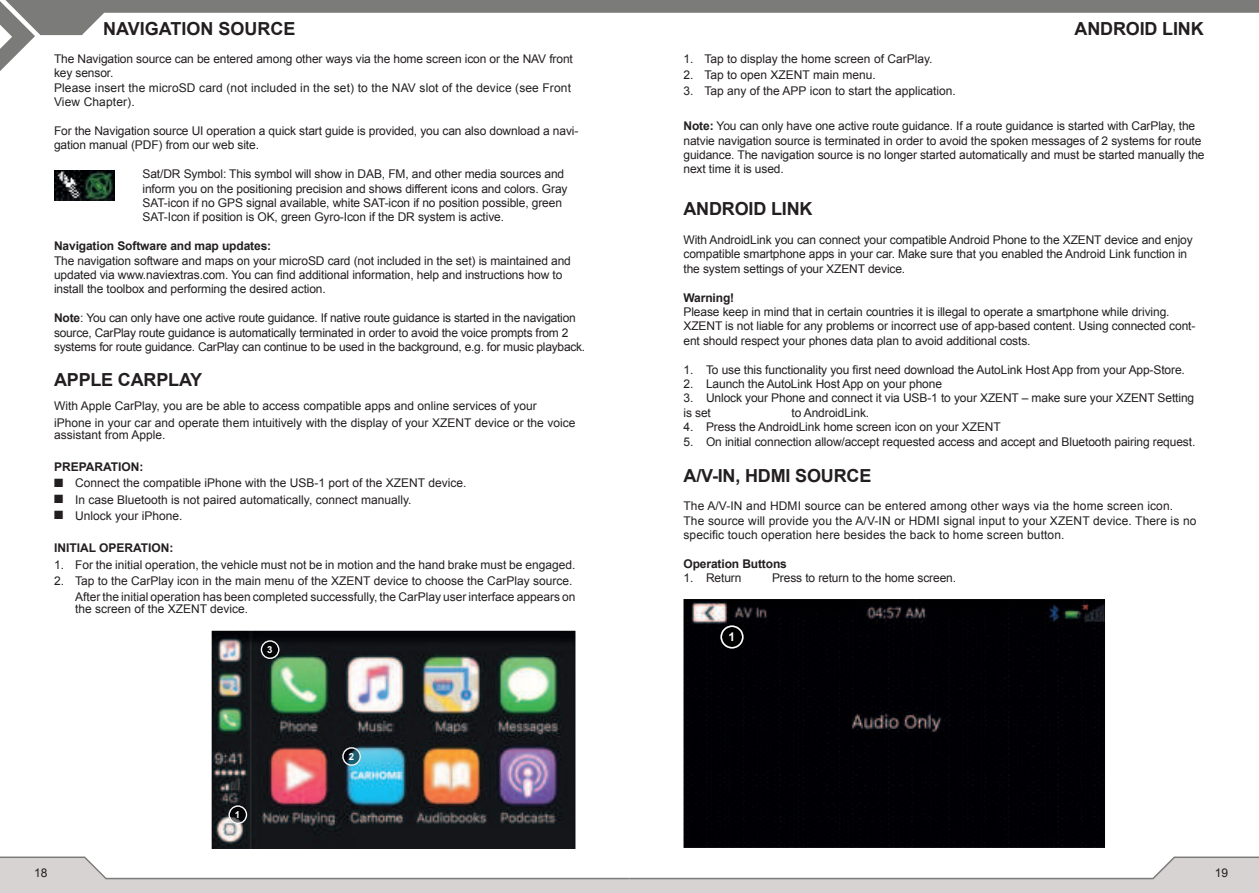
<style>
.page{position:relative;width:1259px;height:893px;background:#fff}
.page>*{position:absolute;margin:0;border:0;box-sizing:border-box;transform-origin:0 0}
.t1{font:700 18px "Arial";letter-spacing:-.01em;color:#231f20}
.t2{font:12px/14.4px "Arial";letter-spacing:-.01em;color:#231f20}
.t3{font:12px/14.4px "Arial";letter-spacing:.01em;color:#231f20}
.t4{font:700 12px "Arial";letter-spacing:-.01em;color:#231f20}
.t5{font:700 12px "Arial";color:#fff}
.t6{font:700 9.6px "Arial";color:#fff}
.s1{font-weight:700}
</style>
<div class="page">
<div style="left:0;top:880px;width:1259px;height:13px;background:#d6d3d2"></div>
<svg style="left:0;top:856px;width:1259px;height:24px"></svg>
<svg style="left:0;top:0;width:1259px;height:71px"></svg>
<div style="left:683px;top:599px;width:422px;height:249px;background:#000004"></div>
<img style="left:720px;top:625px;width:23px;height:23px">
<img style="left:721px;top:626px;width:21px;height:22px">
<div style="left:720px;top:625px;width:23px;height:23px;border:2px solid #fff;border-radius:50%"></div>
<img style="left:212px;top:631px;width:363px;height:218px">
<img style="left:229px;top:805px;width:18px;height:19px">
<img style="left:229px;top:806px;width:17px;height:17px">
<div style="left:229px;top:805px;width:18px;height:19px;border:1px solid #fff;border-radius:50%"></div>
<img style="left:342px;top:747px;width:19px;height:19px">
<img style="left:343px;top:748px;width:17px;height:17px">
<div style="left:342px;top:747px;width:19px;height:19px;border:1px solid #fff;border-radius:50%"></div>
<img style="left:261px;top:640px;width:18px;height:19px">
<img style="left:261px;top:641px;width:18px;height:17px">
<div style="left:261px;top:640px;width:18px;height:19px;border:1px solid #fff;border-radius:50%"></div>
<img style="left:54px;top:170px;width:60px;height:30px">
<h1 class="t1" style="left:103px;top:22px;width:194px">NAVIGATION SOURCE</h1>
<h1 class="t1" style="left:1074px;top:22px;width:131px">ANDROID LINK</h1>
<p class="t2" style="left:54px;top:52px;width:520px">The Navigation source can be entered among other ways via the home screen icon or the NAV front key sensor.<br>Please insert the microSD card (not included in the set) to the NAV slot of the device (see Front View Chapter).</p>
<p class="t2" style="left:54px;top:124px;width:526px">For the Navigation source UI operation a quick start guide is provided, you can also download a navi&shy;gation manual (PDF) from our web site.</p>
<p class="t2" style="left:142px;top:167px;width:426px">Sat/DR Symbol: This symbol will show in DAB, FM, and other media sources and inform you on the positioning precision and shows different icons and colors. Gray SAT-icon if no GPS signal available, white SAT-icon if no position possible, green SAT-Icon if position is OK, green Gyro-Icon if the DR system is active.</p>
<p class="t4" style="left:54px;top:241px;width:219px">Navigation Software and map updates:</p>
<p class="t2" style="left:54px;top:253px;width:518px">The navigation software and maps on your microSD card (not included in the set) is maintained and updated via www.naviextras.com. You can find additional information, help and instructions how to install the toolbox and performing the desired action.</p>
<p class="t2" style="left:54px;top:311px;width:533px"><span class="s1">Note</span>: You can only have one active route guidance. If native route guidance is started in the navigation source, CarPlay route guidance is automatically terminated in order to avoid the voice prompts from 2 systems for route guidance. CarPlay can continue to be used in the background, e.g. for music playback.</p>
<h1 class="t1" style="left:54px;top:373px;width:150px">APPLE CARPLAY</h1>
<p class="t2" style="left:54px;top:398px;width:523px;line-height:16.2px">With Apple CarPlay, you are be able to access compatible apps and online services of your iPhone in your car and operate them intuitively with the display of your XZENT device or the voice</p>
<p class="t2" style="left:54px;top:427px;width:113px">assistant from Apple.</p>
<p class="t4" style="left:54px;top:462px;width:91px">PREPARATION:</p>
<p class="t2" style="left:54px;top:476px;width:414px">■ Connect the compatible iPhone with the USB-1 port of the XZENT device.</p>
<p class="t2" style="left:54px;top:493px;width:359px">■ In case Bluetooth is not paired automatically, connect manually.</p>
<p class="t2" style="left:54px;top:509px;width:130px">■ Unlock your iPhone.</p>
<p class="t4" style="left:54px;top:543px;width:121px">INITIAL OPERATION:</p>
<p class="t2" style="left:54px;top:557px;width:523px">1. For the initial operation, the vehicle must not be in motion and the hand brake must be engaged.</p>
<p class="t2" style="left:54px;top:573px;width:523px;line-height:16.2px;text-align:right">2. Tap to the CarPlay icon in the main menu of the XZENT device to choose the CarPlay source.<br>After the initial operation has been completed successfully, the CarPlay user interface appears on</p>
<p class="t2" style="left:75px;top:602px;width:175px">the screen of the XZENT device.</p>
<p class="t6" style="left:267px;top:646px;width:7px">3</p>
<p class="t6" style="left:235px;top:811px;width:7px">1</p>
<p class="t6" style="left:349px;top:753px;width:7px">2</p>
<p class="t2" style="left:683px;top:51px;width:250px">1. Tap to display the home screen of CarPlay.</p>
<p class="t2" style="left:683px;top:68px;width:194px">2. Tap to open XZENT main menu.</p>
<p class="t2" style="left:683px;top:84px;width:274px">3. Tap any of the APP icon to start the application.</p>
<p class="t2" style="left:683px;top:119px;width:522px"><span class="s1">Note:</span> You can only have one active route guidance. If a route guidance is started with CarPlay, the natvie navigation source is terminated in order to avoid the spoken messages of 2 systems for route guidance. The navigation source is no longer started automatically and must be started manually the next time it is used.</p>
<h1 class="t1" style="left:683px;top:202px;width:131px">ANDROID LINK</h1>
<p class="t2" style="left:683px;top:233px;width:511px">With AndroidLink you can connect your compatible Android Phone to the XZENT device and enjoy compatible smartphone apps in your car. Make sure that you enabled the Android Link function in the system settings of your XZENT device.</p>
<p class="t4" style="left:683px;top:293px;width:52px">Warning!</p>
<p class="t2" style="left:683px;top:305px;width:513px">Please keep in mind that in certain countries it is illegal to operate a smartphone while driving.<br>XZENT is not liable for any problems or incorrect use of app-based content. Using connected cont&shy;ent should respect your phones data plan to avoid additional costs.</p>
<p class="t2" style="left:683px;top:362px;width:503px">1. To use this functionality you first need download the AutoLink Host App from your App-Store.</p>
<p class="t2" style="left:683px;top:377px;width:260px">2. Launch the AutoLink Host App on your phone</p>
<p class="t2" style="left:683px;top:391px;width:512px">3. Unlock your Phone and connect it via USB-1 to your XZENT – make sure your XZENT Setting is set</p>
<p class="t2" style="left:791px;top:405px;width:79px">to AndroidLink.</p>
<p class="t2" style="left:683px;top:420px;width:319px">4. Press the AndroidLink home screen icon on your XZENT</p>
<p class="t2" style="left:683px;top:434px;width:513px">5. On initial connection allow/accept requested access and accept and Bluetooth pairing request.</p>
<h1 class="t1" style="left:683px;top:468px;width:189px">A/V-IN, HDMI SOURCE</h1>
<p class="t3" style="left:683px;top:499px;width:514px">The A/V-IN and HDMI source can be entered among other ways via the home screen icon.<br>The source will provide you the A/V-IN or HDMI signal input to your XZENT device. There is no specific touch operation here besides the back to home screen button.</p>
<p class="t4" style="left:683px;top:559px;width:105px">Operation Buttons</p>
<p class="t2" style="left:683px;top:572px;width:59px">1. Return</p>
<p class="t2" style="left:772px;top:572px;width:186px">Press to return to the home screen.</p>
<p class="t5" style="left:728px;top:632px;width:8px">1</p>
<p class="t2" style="left:34px;top:865px;width:15px">18</p>
<p class="t2" style="left:1214px;top:865px;width:15px">19</p>
</div>
